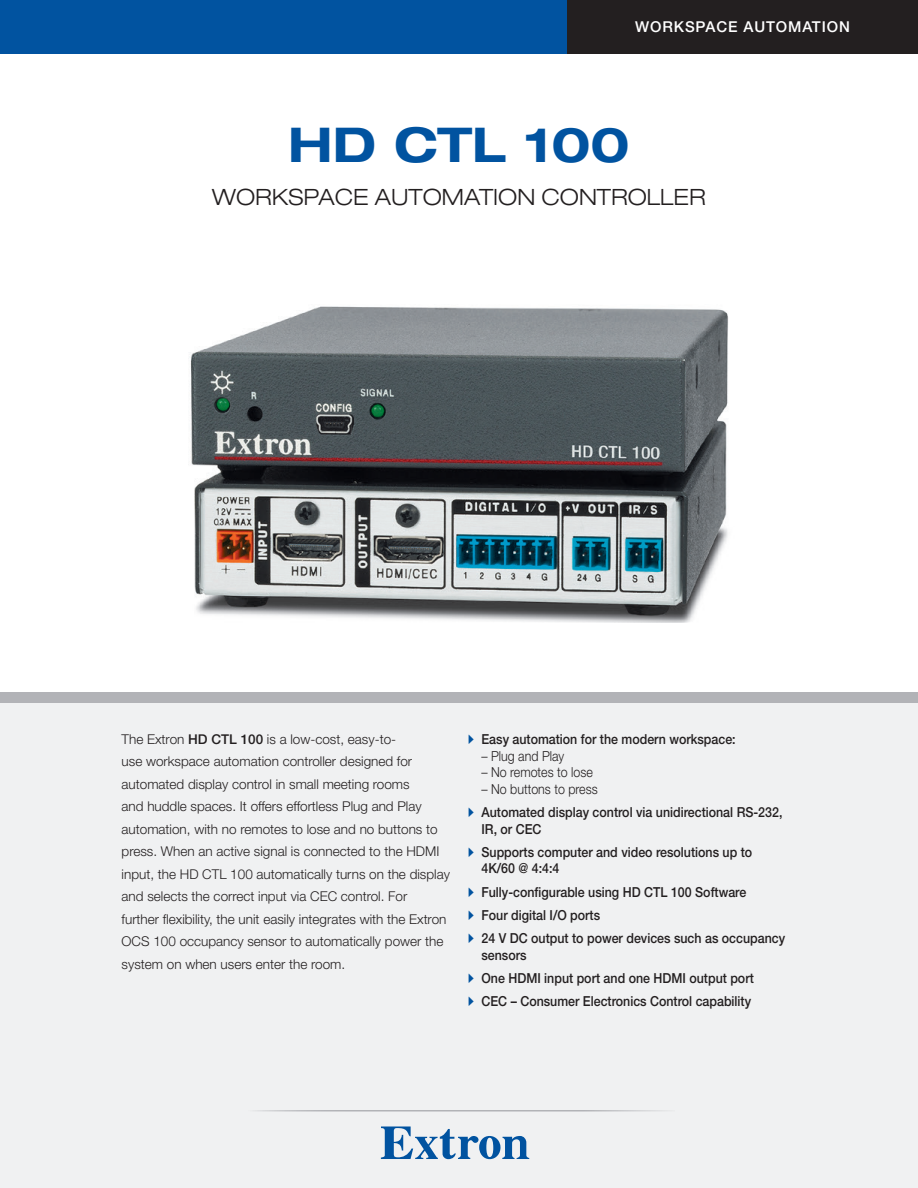
<style>
.page{position:relative;width:918px;height:1188px;background:#fff}
.page>*{position:absolute;margin:0;border:0;box-sizing:border-box;transform-origin:0 0}
.cover_product_name{font:700 expanded 48px "Helvetica Neue LT Std";color:#0153a0}
.cover_product_subti{font:300 expanded 22.5px "Helvetica Neue LT Std";color:#231f20}
.cover_category{font:500 15px "Helvetica Neue LT Std";letter-spacing:.06em;color:#fff}
.t1{font:500 13.8px/16.5px "Helvetica Neue LT Std";color:#231f20;scale:.9 1}
.t2{font:300 13.8px "Helvetica Neue LT Std";color:#231f20;scale:.9 1}
.cover_teaser_paragr{font:300 13.5px/22.5px "Helvetica Neue LT Std";color:#231f20}
.s1{font-weight:500}
.s2{font-family:"Quick Type Pi";font-weight:400;color:#0153a0}
</style>
<div class="page">
<div style="left:0;top:0;width:581px;height:54px;background:#0153a0"></div>
<div style="left:567px;top:0;width:351px;height:54px;background:#231f20"></div>
<img style="left:190px;top:306px;width:538px;height:317px">
<div style="left:0;top:693px;width:918px;height:10px;background:#b2b3b7"></div>
<div style="left:0;top:703px;width:918px;height:485px;background:#f0f1f2"></div>
<svg style="left:381px;top:1126px;width:148px;height:33px"></svg>
<hr style="left:243px;top:1110px;width:432px;height:2px;background:#b2b3b7">
<hr style="left:845px;top:161px;width:73px;height:2px;background:#ee1b2c">
<hr style="left:845px;top:863px;width:73px;height:2px;background:#ee1b2c">
<p class="cover_category" style="left:635px;top:18px;width:216px">WORKSPACE AUTOMATION</p>
<p class="cover_product_name" style="left:288px;top:115px;width:343px">HD CTL 100</p>
<p class="cover_product_subti" style="left:212px;top:184px;width:495px">WORKSPACE AUTOMATION CONTROLLER</p>
<p class="cover_teaser_paragr" style="left:122px;top:727px;width:330px">The Extron <span class="s1">HD CTL 100</span> is a low-cost, easy-to-<br>use workspace automation controller designed for automated display control in small meeting rooms<br>and huddle spaces. It offers effortless Plug and Play automation, with no remotes to lose and no buttons to press. When an active signal is connected to the HDMI input, the HD CTL 100 automatically turns on the display and selects the correct input via CEC control. For<br>further flexibility, the unit easily integrates with the Extron OCS 100 occupancy sensor to automatically power the system on when users enter the room.</p>
<p class="t1" style="left:468px;top:731px;width:299px"><span class="s2">A</span> Easy automation for the modern workspace:</p>
<p class="t2" style="left:482px;top:747px;width:94px">– Plug and Play</p>
<p class="t2" style="left:482px;top:764px;width:125px">– No remotes to lose</p>
<p class="t2" style="left:482px;top:780px;width:131px">– No buttons to press</p>
<p class="t1" style="left:482px;top:804px;width:336px;text-indent:-14px"><span class="s2">A</span> Automated display control via unidirectional RS-232,<br>IR, or CEC</p>
<p class="t1" style="left:482px;top:844px;width:302px;text-indent:-14px"><span class="s2">A</span> Supports computer and video resolutions up to<br>4K/60 @ 4:4:4</p>
<p class="t1" style="left:468px;top:883px;width:311px"><span class="s2">A</span> Fully-configurable using HD CTL 100 Software</p>
<p class="t1" style="left:468px;top:907px;width:148px"><span class="s2">A</span> Four digital I/O ports</p>
<p class="t1" style="left:482px;top:930px;width:339px;text-indent:-14px"><span class="s2">A</span> 24 V DC output to power devices such as occupancy sensors</p>
<p class="t1" style="left:468px;top:970px;width:319px"><span class="s2">A</span> One HDMI input port and one HDMI output port</p>
<p class="t1" style="left:468px;top:993px;width:316px"><span class="s2">A</span> CEC – Consumer Electronics Control capability</p>
</div>
